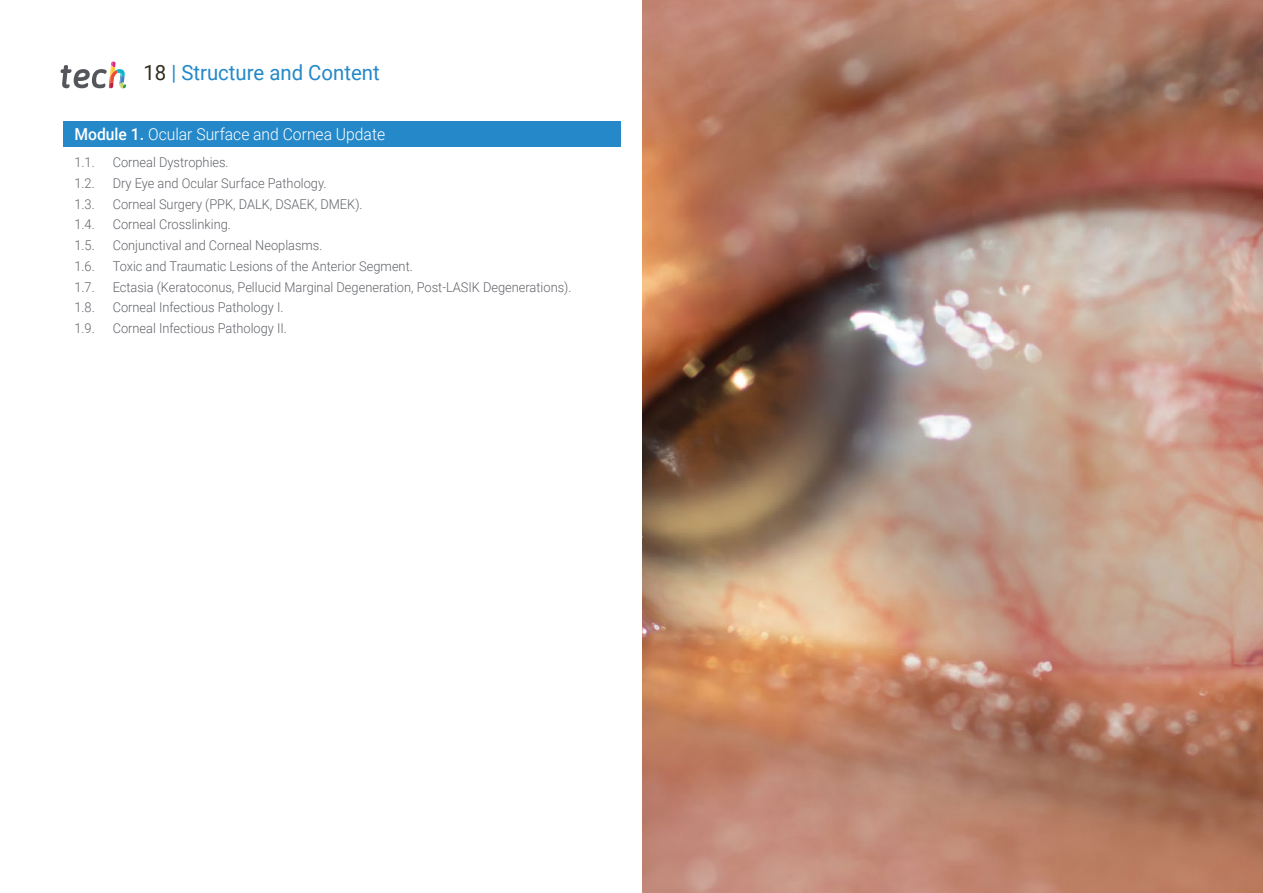
<style>
.page{position:relative;width:1263px;height:893px;background:#fff}
.page>*{position:absolute;margin:0;border:0;box-sizing:border-box;transform-origin:0 0}
.t1{font:21px "Roboto";color:#2488c9}
.t2{font:300 16.5px "Roboto";color:#fff;scale:.95 1}
.t3{font:300 13.5px "Roboto";color:#61646a;scale:.95 1}
.s1{color:#312e20}
.s2{font-weight:500}
</style>
<div class="page">
<img style="left:642px;top:0;width:621px;height:893px">
<svg style="left:61px;top:62px;width:65px;height:27px"></svg>
<div style="left:63px;top:121px;width:558px;height:25px;background:#2488c9"></div>
<h1 class="t1" style="left:144px;top:57px;width:238px"><span class="s1">18</span> | Structure and Content</h1>
<p class="t2" style="left:74px;top:123px;width:329px"><span class="s2">Module 1.</span> Ocular Surface and Cornea Update</p>
<p class="t3" style="left:74px;top:153px;width:23px">1.1.</p>
<p class="t3" style="left:113px;top:153px;width:124px">Corneal Dystrophies.</p>
<p class="t3" style="left:74px;top:174px;width:23px">1.2.</p>
<p class="t3" style="left:113px;top:174px;width:227px">Dry Eye and Ocular Surface Pathology.</p>
<p class="t3" style="left:74px;top:194px;width:23px">1.3.</p>
<p class="t3" style="left:113px;top:194px;width:265px">Corneal Surgery (PPK, DALK, DSAEK, DMEK).</p>
<p class="t3" style="left:74px;top:215px;width:23px">1.4.</p>
<p class="t3" style="left:113px;top:215px;width:126px">Corneal Crosslinking.</p>
<p class="t3" style="left:74px;top:236px;width:23px">1.5.</p>
<p class="t3" style="left:113px;top:236px;width:222px">Conjunctival and Corneal Neoplasms.</p>
<p class="t3" style="left:74px;top:257px;width:23px">1.6.</p>
<p class="t3" style="left:113px;top:257px;width:317px">Toxic and Traumatic Lesions of the Anterior Segment.</p>
<p class="t3" style="left:74px;top:277px;width:23px">1.7.</p>
<p class="t3" style="left:113px;top:277px;width:484px">Ectasia (Keratoconus, Pellucid Marginal Degeneration, Post-LASIK Degenerations).</p>
<p class="t3" style="left:74px;top:298px;width:23px">1.8.</p>
<p class="t3" style="left:113px;top:298px;width:181px">Corneal Infectious Pathology I.</p>
<p class="t3" style="left:74px;top:319px;width:23px">1.9.</p>
<p class="t3" style="left:113px;top:319px;width:185px">Corneal Infectious Pathology II.</p>
</div>
